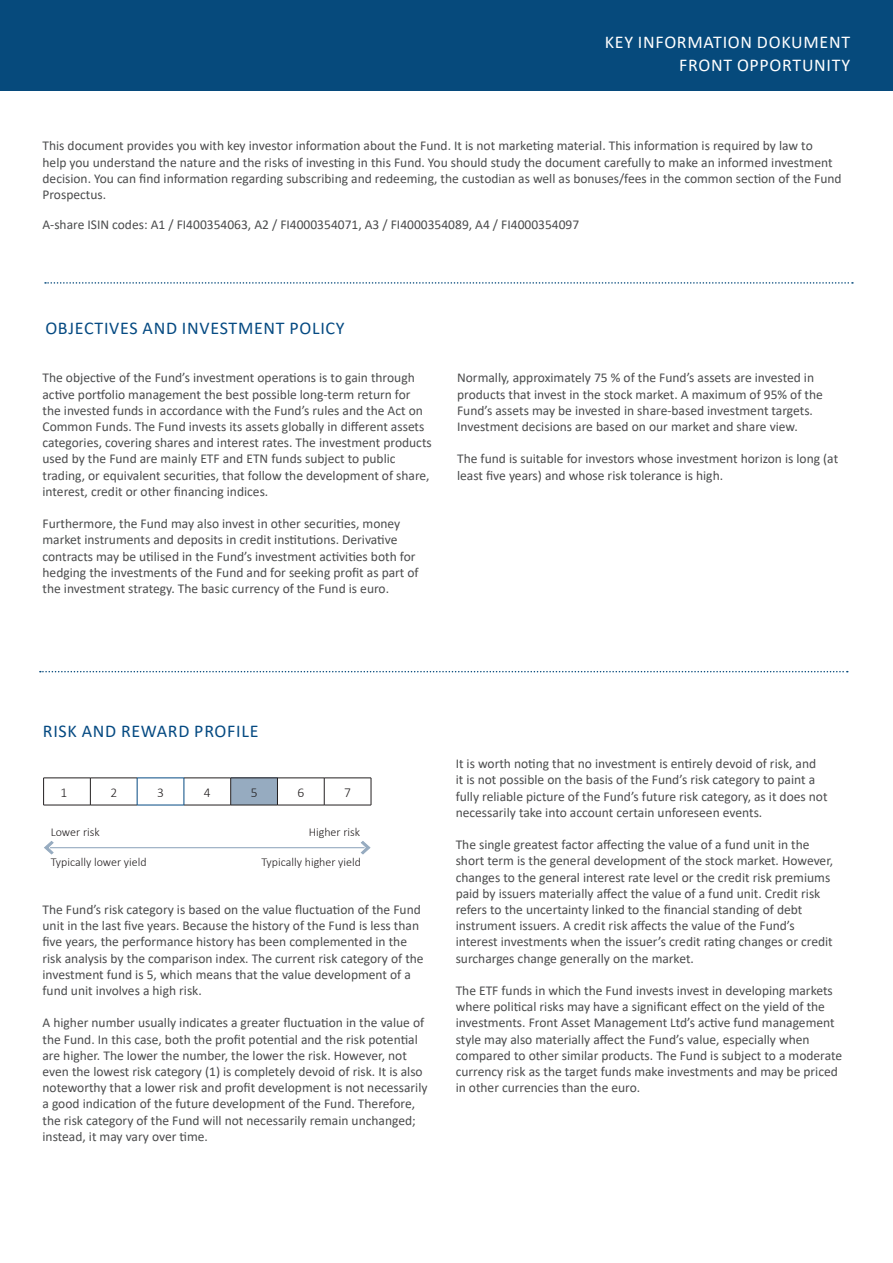
<style>
.page{position:relative;width:893px;height:1263px;background:#fff}
.page>*{position:absolute;margin:0;border:0;box-sizing:border-box;transform-origin:0 0}
.Väliotsikot{font:18px "Calibri";letter-spacing:.04em;color:#054a82}
.Väliotsikot_valkoine{font:18px "Calibri";letter-spacing:.04em;color:#fff}
.Leipis_musta{font:13.5px/16.2px "Calibri";color:#4b4c4d}
.Riski-tuotto-tauluko{font:300 13.5px "Calibri";color:#231f20}
.nuolitekstit{font:300 12px "Calibri";color:#231f20}
</style>
<div class="page">
<div style="left:0;top:0;width:893px;height:90px;background:#064a7c"></div>
<svg style="left:45px;top:282px;width:808px;height:2px"></svg>
<svg style="left:40px;top:671px;width:808px;height:1px"></svg>
<svg style="left:43px;top:778px;width:1px;height:27px"></svg>
<hr style="left:90px;top:805px;width:47px;height:1px;background:#231f20">
<hr style="left:184px;top:805px;width:47px;height:1px;background:#231f20">
<hr style="left:231px;top:805px;width:46px;height:1px;background:#231f20">
<hr style="left:277px;top:805px;width:47px;height:1px;background:#231f20">
<hr style="left:324px;top:805px;width:47px;height:1px;background:#231f20">
<hr style="left:137px;top:805px;width:47px;height:1px;background:#054a82">
<hr style="left:44px;top:778px;width:46px;height:1px;background:#231f20">
<svg style="left:90px;top:778px;width:282px;height:27px"></svg>
<hr style="left:44px;top:805px;width:46px;height:1px;background:#231f20">
<hr style="left:50px;top:847px;width:315px;height:1px;background:#96abc0">
<svg style="left:360px;top:841px;width:11px;height:14px"></svg>
<svg style="left:44px;top:841px;width:10px;height:13px"></svg>
<p class="Väliotsikot_valkoine" style="left:605px;top:30px;width:247px">KEY INFORMATION DOKUMENT</p>
<p class="Väliotsikot_valkoine" style="left:679px;top:52px;width:172px">FRONT OPPORTUNITY</p>
<p class="Leipis_musta" style="left:43px;top:138px;width:800px">This document provides you with key investor information about the Fund. It is not marketing material. This information is required by law to<br>help you understand the nature and the risks of investing in this Fund. You should study the document carefully to make an informed investment decision. You can find information regarding subscribing and redeeming, the custodian as well as bonuses/fees in the common section of the Fund Prospectus.</p>
<p class="Leipis_musta" style="left:43px;top:216px;width:538px">A-share ISIN codes: A1 / FI400354063, A2 / FI4000354071, A3 / FI4000354089, A4 / FI4000354097</p>
<p class="Väliotsikot" style="left:45px;top:315px;width:301px">OBJECTIVES AND INVESTMENT POLICY</p>
<p class="Leipis_musta" style="left:43px;top:369px;width:391px">The objective of the Fund’s investment operations is to gain through active portfolio management the best possible long-term return for the invested funds in accordance with the Fund’s rules and the Act on Common Funds. The Fund invests its assets globally in different assets categories, covering shares and interest rates. The investment products used by the Fund are mainly ETF and ETN funds subject to public trading, or equivalent securities, that follow the development of share, interest, credit or other financing indices.</p>
<p class="Leipis_musta" style="left:43px;top:515px;width:378px">Furthermore, the Fund may also invest in other securities, money market instruments and deposits in credit institutions. Derivative contracts may be utilised in the Fund’s investment activities both for hedging the investments of the Fund and for seeking profit as part of the investment strategy. The basic currency of the Fund is euro.</p>
<p class="Leipis_musta" style="left:457px;top:369px;width:367px">Normally, approximately 75 % of the Fund’s assets are invested in products that invest in the stock market. A maximum of 95% of the Fund’s assets may be invested in share-based investment targets.<br>Investment decisions are based on our market and share view.</p>
<p class="Leipis_musta" style="left:457px;top:450px;width:383px">The fund is suitable for investors whose investment horizon is long (at least five years) and whose risk tolerance is high.</p>
<p class="Väliotsikot" style="left:43px;top:718px;width:217px">RISK AND REWARD PROFILE</p>
<p class="Riski-tuotto-tauluko" style="left:61px;top:784px;width:8px">1</p>
<p class="Riski-tuotto-tauluko" style="left:110px;top:784px;width:8px">2</p>
<p class="Riski-tuotto-tauluko" style="left:157px;top:784px;width:8px">3</p>
<p class="Riski-tuotto-tauluko" style="left:204px;top:784px;width:8px">4</p>
<p class="Riski-tuotto-tauluko" style="left:251px;top:784px;width:8px">5</p>
<p class="Riski-tuotto-tauluko" style="left:297px;top:784px;width:8px">6</p>
<p class="Riski-tuotto-tauluko" style="left:344px;top:784px;width:8px">7</p>
<p class="nuolitekstit" style="left:51px;top:824px;width:51px">Lower risk</p>
<p class="nuolitekstit" style="left:51px;top:854px;width:97px">Typically lower yield</p>
<p class="nuolitekstit" style="left:261px;top:854px;width:101px">Typically higher yield</p>
<p class="nuolitekstit" style="left:309px;top:824px;width:53px">Higher risk</p>
<p class="Leipis_musta" style="left:43px;top:901px;width:383px">The Fund’s risk category is based on the value fluctuation of the Fund unit in the last five years. Because the history of the Fund is less than five years, the performance history has been complemented in the risk analysis by the comparison index. The current risk category of the investment fund is 5, which means that the value development of a fund unit involves a high risk.</p>
<p class="Leipis_musta" style="left:43px;top:1014px;width:386px">A higher number usually indicates a greater fluctuation in the value of the Fund. In this case, both the profit potential and the risk potential are higher. The lower the number, the lower the risk. However, not even the lowest risk category (1) is completely devoid of risk. It is also noteworthy that a lower risk and profit development is not necessarily a good indication of the future development of the Fund. Therefore, the risk category of the Fund will not necessarily remain unchanged; instead, it may vary over time.</p>
<p class="Leipis_musta" style="left:456px;top:755px;width:373px">It is worth noting that no investment is entirely devoid of risk, and<br>it is not possible on the basis of the Fund’s risk category to paint a fully reliable picture of the Fund’s future risk category, as it does not necessarily take into account certain unforeseen events.</p>
<p class="Leipis_musta" style="left:456px;top:836px;width:379px">The single greatest factor affecting the value of a fund unit in the short term is the general development of the stock market. However, changes to the general interest rate level or the credit risk premiums paid by issuers materially affect the value of a fund unit. Credit risk refers to the uncertainty linked to the financial standing of debt instrument issuers. A credit risk affects the value of the Fund’s interest investments when the issuer’s credit rating changes or credit surcharges change generally on the market.</p>
<p class="Leipis_musta" style="left:456px;top:982px;width:388px">The ETF funds in which the Fund invests invest in developing markets where political risks may have a significant effect on the yield of the investments. Front Asset Management Ltd’s active fund management style may also materially affect the Fund’s value, especially when compared to other similar products. The Fund is subject to a moderate currency risk as the target funds make investments and may be priced in other currencies than the euro.</p>
</div>
